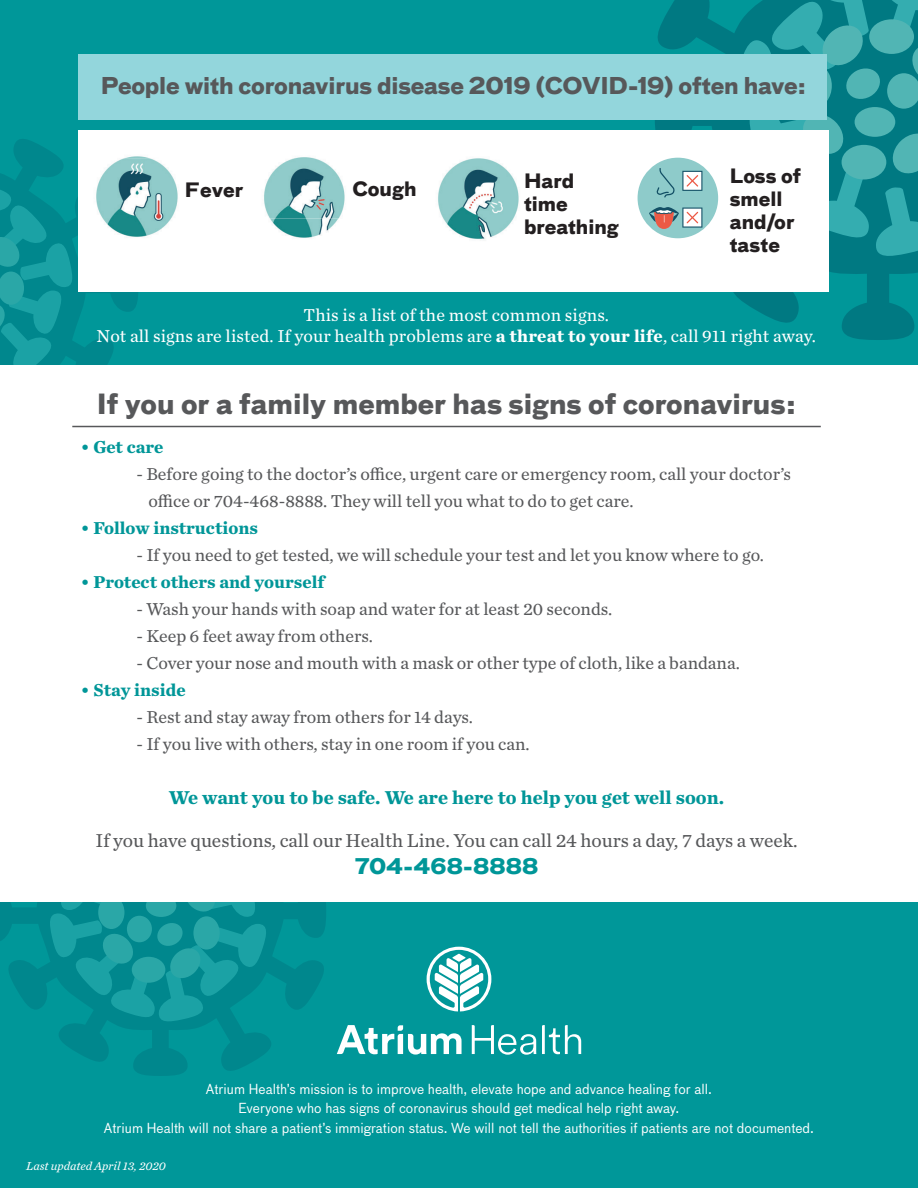
<style>
.page{position:relative;width:918px;height:1188px;background:#fff}
.page>*{position:absolute;margin:0;border:0;box-sizing:border-box;transform-origin:0 0}
.t1{font:700 27px "Bau Pro";color:#57585a}
.t2{font:700 22.5px "Bau Pro";letter-spacing:-.01em;color:#57585a}
.t3{font:700 21px "Bau Pro";color:#009698}
.t4{font:19.5px "Chronicle Text G2";color:#57585a}
.t5{font:700 19.5px "Chronicle Text G2";color:#009698}
.t6{font:700 19.2px "Bau Pro";color:#231f20}
.t7{font:18px/27px "Chronicle Text G2";color:#57585a}
.t8{font:18px "Chronicle Text G2";letter-spacing:.01em;color:#fff}
.t9{font:700 18px "Chronicle Text G2";color:#009698}
.t10{font:13.5px "Bau Pro";color:#fff}
.t11{font:italic 12px "Chronicle Text G2";color:#fff}
.s1{font-weight:700}
</style>
<div class="page">
<div style="left:0;top:0;width:918px;height:364px;background:#009799"></div>
<svg style="left:655px;top:0;width:263px;height:340px"></svg>
<svg style="left:730px;top:0;width:188px;height:259px;background:#21959a"></svg>
<div style="left:855px;top:107px;width:40px;height:30px;background:#51b5b4;border-radius:50%"></div>
<svg style="left:0;top:139px;width:138px;height:225px"></svg>
<div style="left:0;top:903px;width:918px;height:285px;background:#009799"></div>
<svg style="left:0;top:903px;width:326px;height:173px"></svg>
<svg style="left:47px;top:903px;width:222px;height:121px"></svg>
<div style="left:78px;top:54px;width:748px;height:66px;background:#93d6dc"></div>
<div style="left:78px;top:130px;width:750px;height:162px;background:#fff"></div>
<hr style="left:72px;top:426px;width:749px;height:1px;background:#57585a">
<svg style="left:337px;top:947px;width:244px;height:108px"></svg>
<img style="left:126px;top:156px;width:33px;height:44px">
<img style="left:96px;top:158px;width:36px;height:79px">
<img style="left:264px;top:196px;width:36px;height:42px">
<img style="left:433px;top:154px;width:90px;height:90px;border-radius:45px">
<div style="left:638px;top:158px;width:80px;height:80px;background:#8ecbca;border-radius:50%"></div>
<svg style="left:656px;top:168px;width:19px;height:29px"></svg>
<svg style="left:682px;top:171px;width:20px;height:20px"></svg>
<svg style="left:649px;top:207px;width:53px;height:22px"></svg>
<p class="t2" style="left:101px;top:66px;width:707px">People with coronavirus disease 2019 (COVID-19) often have:</p>
<p class="t6" style="left:185px;top:173px;width:60px">Fever</p>
<p class="t6" style="left:352px;top:172px;width:66px">Cough</p>
<p class="t6" style="left:524px;top:164px;width:52px">Hard</p>
<p class="t6" style="left:524px;top:187px;width:45px">time</p>
<p class="t6" style="left:524px;top:210px;width:96px">breathing</p>
<p class="t6" style="left:730px;top:159px;width:73px">Loss of</p>
<p class="t6" style="left:730px;top:182px;width:54px">smell</p>
<p class="t6" style="left:730px;top:205px;width:66px">and/or</p>
<p class="t6" style="left:730px;top:228px;width:52px">taste</p>
<p class="t8" style="left:304px;top:301px;width:307px">This is a list of the most common signs.</p>
<p class="t8" style="left:97px;top:323px;width:721px">Not all signs are listed. If your health problems are <span class="s1">a threat to your life</span>, call 911 right away.</p>
<p class="t1" style="left:97px;top:380px;width:701px">If you or a family member has signs of coronavirus:</p>
<p class="t9" style="left:81px;top:432px;width:84px">• Get care</p>
<p class="t7" style="left:148px;top:459px;width:644px;text-indent:-12px">- Before going to the doctor’s office, urgent care or emergency room, call your doctor’s office or 704-468-8888. They will tell you what to do to get care.</p>
<p class="t9" style="left:81px;top:513px;width:179px">• Follow instructions</p>
<p class="t7" style="left:136px;top:540px;width:629px">- If you need to get tested, we will schedule your test and let you know where to go.</p>
<p class="t9" style="left:81px;top:567px;width:245px">• Protect others and yourself</p>
<p class="t7" style="left:136px;top:594px;width:477px">- Wash your hands with soap and water for at least 20 seconds.</p>
<p class="t7" style="left:136px;top:621px;width:238px">- Keep 6 feet away from others.</p>
<p class="t7" style="left:136px;top:648px;width:605px">- Cover your nose and mouth with a mask or other type of cloth, like a bandana.</p>
<p class="t9" style="left:81px;top:675px;width:106px">• Stay inside</p>
<p class="t7" style="left:136px;top:702px;width:338px">- Rest and stay away from others for 14 days.</p>
<p class="t7" style="left:136px;top:729px;width:395px">- If you live with others, stay in one room if you can.</p>
<p class="t5" style="left:169px;top:781px;width:557px">We want you to be safe. We are here to help you get well soon.</p>
<p class="t4" style="left:95px;top:826px;width:704px">If you have questions, call our Health Line. You can call 24 hours a day, 7 days a week.</p>
<p class="t3" style="left:355px;top:848px;width:185px">704-468-8888</p>
<p class="t10" style="left:206px;top:1079px;width:508px">Atrium Health’s mission is to improve health, elevate hope and advance healing for all.</p>
<p class="t10" style="left:239px;top:1099px;width:442px">Everyone who has signs of coronavirus should get medical help right away.</p>
<p class="t10" style="left:104px;top:1118px;width:712px">Atrium Health will not share a patient’s immigration status. We will not tell the authorities if patients are not documented.</p>
<p class="t11" style="left:26px;top:1156px;width:141px">Last updated April 13, 2020</p>
</div>
